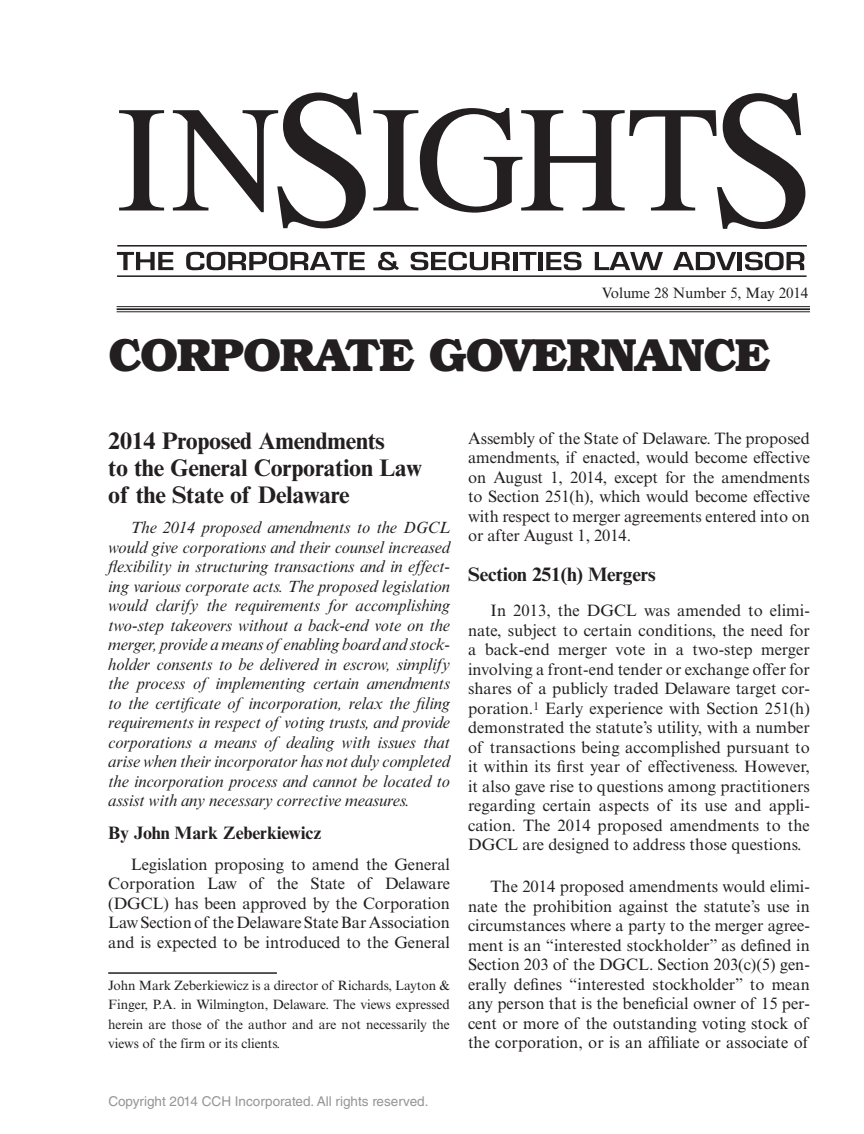
<style>
.page{position:relative;width:864px;height:1134px;background:#fff}
.page>*{position:absolute;margin:0;border:0;box-sizing:border-box;transform-origin:0 0}
.t1{font:700 46.5px "Bookman Std";letter-spacing:-.04em;color:#231f20}
.t2{font:700 24px/27px "Times New Roman MT Std";letter-spacing:-.01em;color:#231f20}
.t3{font:700 19.5px "Times New Roman MT Std";letter-spacing:-.01em;color:#231f20}
.t4{font:700 18px "Times New Roman MT Std";letter-spacing:-.005em;color:#231f20}
.t5{font:16.5px/19.5px "Times New Roman MT Std";letter-spacing:-.005em;color:#231f20;text-align:justify}
.t6{font:italic 16.5px/19.5px "Times New Roman MT Std";letter-spacing:-.01em;color:#231f20;text-align:justify}
.t7{font:15px "Times New Roman MT Std";letter-spacing:-.005em;color:#231f20}
.t8{font:13.5px/19.5px "Times New Roman MT Std";letter-spacing:-.005em;color:#231f20;text-align:justify}
.t9{font:13.5px "Helvetica LT Std";color:#939598}
</style>
<div class="page">
<div style="left:117px;top:306px;width:693px;height:6px;background:#e9e8e9"></div>
<hr style="left:117px;top:306px;width:693px;height:1px;background:#231f20">
<hr style="left:117px;top:308px;width:693px;height:2px;background:#231f20">
<hr style="left:117px;top:311px;width:693px;height:1px;background:#231f20">
<svg style="left:119px;top:110px;width:45px;height:100px"></svg>
<svg style="left:173px;top:93px;width:193px;height:135px"></svg>
<svg style="left:373px;top:93px;width:432px;height:136px"></svg>
<svg style="left:117px;top:252px;width:56px;height:18px"></svg>
<svg style="left:186px;top:252px;width:179px;height:19px"></svg>
<svg style="left:378px;top:252px;width:21px;height:18px"></svg>
<svg style="left:411px;top:252px;width:99px;height:19px"></svg>
<hr style="left:513px;top:252px;width:4px;height:18px;background:#231f20">
<svg style="left:519px;top:252px;width:18px;height:18px"></svg>
<div style="left:538px;top:252px;width:5px;height:18px;background:#231f20"></div>
<svg style="left:546px;top:252px;width:36px;height:18px"></svg>
<svg style="left:595px;top:252px;width:68px;height:18px"></svg>
<svg style="left:673px;top:252px;width:63px;height:18px"></svg>
<hr style="left:738px;top:252px;width:4px;height:18px;background:#231f20">
<svg style="left:745px;top:252px;width:59px;height:18px"></svg>
<hr style="left:117px;top:245px;width:690px;height:2px;background:#231f20">
<hr style="left:117px;top:275px;width:690px;height:2px;background:#231f20">
<hr style="left:108px;top:972px;width:169px;height:2px;background:#231f20">
<p class="t7" style="left:602px;top:287px;width:208px">Volume 28 Number 5, May 2014</p>
<h1 class="t1" style="left:108px;top:339px;width:665px">CORPORATE GOVERNANCE</h1>
<h2 class="t2" style="left:108px;top:430px;width:315px">2014 Proposed Amendments<br>to the General Corporation Law of the State of Delaware</h2>
<p class="t6" style="left:108px;top:519px;width:343px;text-indent:23px">The 2014 proposed amendments to the DGCL would give corporations and their counsel increased flexibility in structuring transactions and in effect&shy;ing various corporate acts. The proposed legislation would clarify the requirements for accomplishing two-step takeovers without a back-end vote on the merger, provide a means of enabling board and stock&shy;holder consents to be delivered in escrow, simplify the process of implementing certain amendments to the certificate of incorporation, relax the filing requirements in respect of voting trusts, and provide corporations a means of dealing with issues that arise when their incorporator has not duly completed the incorporation process and cannot be located to assist with any necessary corrective measures.</p>
<p class="t4" style="left:108px;top:827px;width:215px">By John Mark Zeberkiewicz</p>
<p class="t5" style="left:108px;top:856px;width:343px;text-indent:22px">Legislation proposing to amend the General Corporation Law of the State of Delaware (DGCL) has been approved by the Corporation Law Section of the Delaware State Bar Association and is expected to be introduced to the General</p>
<p class="t8" style="left:108px;top:977px;width:343px">John Mark Zeberkiewicz is a director of Richards, Layton &amp; Finger, P.A. in Wilmington, Delaware. The views expressed herein are those of the author and are not necessarily the views of the firm or its clients.</p>
<p class="t5" style="left:468px;top:430px;width:343px">Assembly of the State of Delaware. The proposed amendments, if enacted, would become effective on August 1, 2014, except for the amendments to Section 251(h), which would become effective with respect to merger agreements entered into on or after August 1, 2014.</p>
<p class="t3" style="left:468px;top:567px;width:189px">Section 251(h) Mergers</p>
<p class="t5" style="left:468px;top:602px;width:343px;text-indent:22px">In 2013, the DGCL was amended to elimi&shy;nate, subject to certain conditions, the need for a back-end merger vote in a two-step merger involving a front-end tender or exchange offer for shares of a publicly traded Delaware target cor&shy;poration.<sup>1</sup> Early experience with Section 251(h) demonstrated the statute’s utility, with a number of transactions being accomplished pursuant to it within its first year of effectiveness. However, it also gave rise to questions among practitioners regarding certain aspects of its use and appli&shy;cation. The 2014 proposed amendments to the DGCL are designed to address those questions.</p>
<p class="t5" style="left:468px;top:879px;width:343px;text-indent:22px">The 2014 proposed amendments would elimi&shy;nate the prohibition against the statute’s use in circumstances where a party to the merger agree&shy;ment is an “interested stockholder” as defined in Section 203 of the DGCL. Section 203(c)(5) gen&shy;erally defines “interested stockholder” to mean any person that is the beneficial owner of 15 per&shy;cent or more of the outstanding voting stock of the corporation, or is an affiliate or associate of</p>
<p class="t9" style="left:109px;top:1096px;width:321px">Copyright 2014 CCH Incorporated. All rights reserved.</p>
</div>
